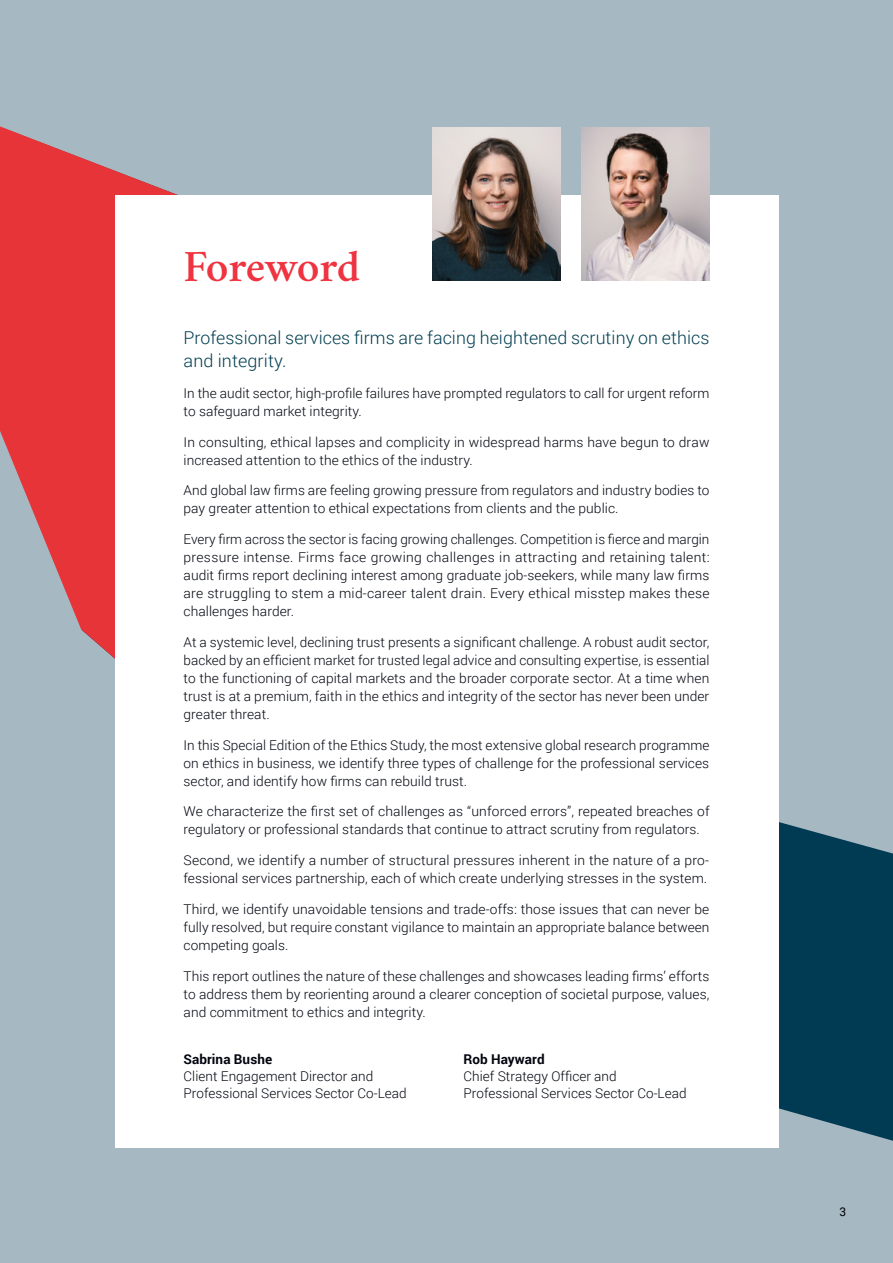
<style>
.page{position:relative;width:893px;height:1263px;background:#a6b8c1}
.page>*{position:absolute;margin:0;border:0;box-sizing:border-box;transform-origin:0 0}
.t1{font:600 45px "Crimson";letter-spacing:-.015em;color:#ef3340}
.t2{font:300 17.7px/22.6px "Roboto";letter-spacing:.005em;color:#003e51}
.t3{font:300 13.5px/18px "Roboto";letter-spacing:.005em;color:#00050f}
.t4{font:700 13.5px "Roboto";letter-spacing:.005em;color:#00050f}
.t5{font:12px "Roboto";color:#000}
</style>
<div class="page">
<svg style="left:778px;top:629px;width:115px;height:512px;fill:#003a53"></svg>
<svg style="left:0;top:126px;width:564px;height:533px;fill:#e73439"></svg>
<div style="left:115px;top:196px;width:663px;height:952px;background:#fff"></div>
<img style="left:433px;top:127px;width:127px;height:154px">
<img style="left:582px;top:127px;width:127px;height:154px">
<h1 class="t1" style="left:184px;top:234px;width:178px">Foreword</h1>
<h2 class="t2" style="left:184px;top:326px;width:527px">Professional services firms are facing heightened scrutiny on ethics and integrity.</h2>
<p class="t3" style="left:184px;top:383px;width:527px">In the audit sector, high-profile failures have prompted regulators to call for urgent reform to safeguard market integrity.</p>
<p class="t3" style="left:184px;top:432px;width:527px">In consulting, ethical lapses and complicity in widespread harms have begun to draw increased attention to the ethics of the industry.</p>
<p class="t3" style="left:184px;top:481px;width:527px">And global law firms are feeling growing pressure from regulators and industry bodies to pay greater attention to ethical expectations from clients and the public.</p>
<p class="t3" style="left:184px;top:530px;width:528px;text-align:justify">Every firm across the sector is facing growing challenges. Competition is fierce and margin pressure intense. Firms face growing challenges in attracting and retaining talent: audit firms report declining interest among graduate job-seekers, while many law firms are struggling to stem a mid-career talent drain. Every ethical misstep makes these challenges harder.</p>
<p class="t3" style="left:184px;top:633px;width:527px;text-align:justify">At a systemic level, declining trust presents a significant challenge. A robust audit sector, backed by an efficient market for trusted legal advice and consulting expertise, is essential to the functioning of capital markets and the broader corporate sector. At a time when trust is at a premium, faith in the ethics and integrity of the sector has never been under greater threat.</p>
<p class="t3" style="left:184px;top:735px;width:528px;text-align:justify">In this Special Edition of the Ethics Study, the most extensive global research programme on ethics in business, we identify three types of challenge for the professional services sector, and identify how firms can rebuild trust.</p>
<p class="t3" style="left:184px;top:802px;width:527px">We characterize the first set of challenges as “unforced errors”, repeated breaches of regulatory or professional standards that continue to attract scrutiny from regulators.</p>
<p class="t3" style="left:184px;top:851px;width:527px">Second, we identify a number of structural pressures inherent in the nature of a pro&shy;fessional services partnership, each of which create underlying stresses in the system.</p>
<p class="t3" style="left:184px;top:900px;width:527px;text-align:justify">Third, we identify unavoidable tensions and trade-offs: those issues that can never be fully resolved, but require constant vigilance to maintain an appropriate balance between competing goals.</p>
<p class="t3" style="left:184px;top:966px;width:527px;text-align:justify">This report outlines the nature of these challenges and showcases leading firms’ efforts to address them by reorienting around a clearer conception of societal purpose, values, and commitment to ethics and integrity.</p>
<p class="t4" style="left:184px;top:1049px;width:90px">Sabrina Bushe</p>
<p class="t3" style="left:184px;top:1067px;width:225px;line-height:17.2px">Client Engagement Director and<br>Professional Services Sector Co-Lead</p>
<p class="t4" style="left:463px;top:1049px;width:83px">Rob Hayward</p>
<p class="t3" style="left:463px;top:1067px;width:225px;line-height:17.2px">Chief Strategy Officer and<br>Professional Services Sector Co-Lead</p>
<p class="t5" style="left:839px;top:1203px;width:8px">3</p>
</div>
